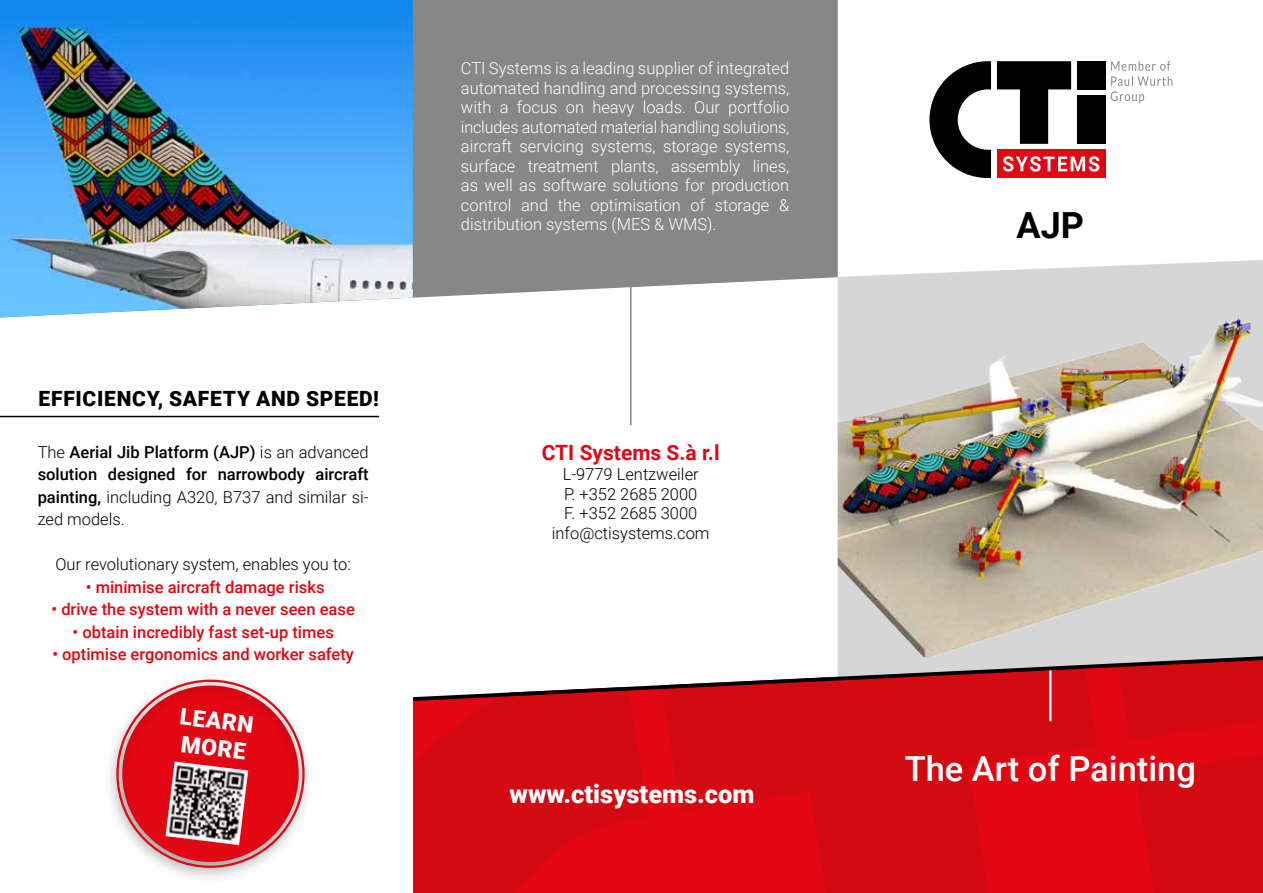
<style>
.page{position:relative;width:1263px;height:893px;background:#fff}
.page>*{position:absolute;margin:0;border:0;box-sizing:border-box;transform-origin:0 0}
.t1{font:700 36px "Roboto";color:#000}
.t2{font:500 34.5px "Roboto";color:#fff}
.t3{font:900 25.5px "Roboto";color:#fff}
.t4{font:900 22.8px/27.5px "Roboto";color:#fff}
.t5{font:900 21px "Roboto";letter-spacing:.035em;color:#000}
.t6{font:700 21px "Roboto";color:#e30613}
.t7{font:300 16.5px/19.5px "Roboto";color:#fff;text-align:justify}
.t8{font:500 16.5px "Roboto";color:#e30613}
.t9{font:500 16.5px/22.5px "Roboto";color:#000;text-align:justify}
.t10{font:300 16.5px/19.8px "Roboto";color:#000;text-align:center}
.s1{font-weight:300}
</style>
<div class="page">
<div style="left:1097px;top:721px;width:166px;height:172px;background:#e30613"></div>
<svg style="left:1105px;top:721px;width:158px;height:20px;background:#dc0712"></svg>
<svg style="left:1135px;top:754px;width:128px;height:139px;background:#d50911"></svg>
<svg style="left:727px;top:721px;width:370px;height:172px;background:#d90811"></svg>
<svg style="left:413px;top:721px;width:314px;height:172px;background:#d80811"></svg>
<svg style="left:890px;top:260px;width:373px;height:15px"></svg>
<div style="left:413px;top:0;width:425px;height:298px;background:#878787"></div>
<div style="left:1077px;top:61px;width:28px;height:28px;background:#000"></div>
<div style="left:1077px;top:95px;width:28px;height:49px;background:#000"></div>
<svg style="left:997px;top:61px;width:74px;height:83px"></svg>
<svg style="left:929px;top:61px;width:62px;height:117px"></svg>
<div style="left:997px;top:150px;width:108px;height:28px;background:#e30613"></div>
<svg style="left:1111px;top:61px;width:61px;height:42px"></svg>
<svg style="left:1003px;top:156px;width:96px;height:16px"></svg>
<hr style="left:630px;top:284px;width:1px;height:141px;background:#878787">
<div style="left:0;top:0;width:413px;height:11px;background:#0f89ee"></div>
<img style="left:0;top:11px;width:413px;height:306px">
<img style="left:838px;top:275px;width:425px;height:381px">
<hr style="left:0;top:416px;width:379px;height:1px;background:#000">
<svg style="left:413px;top:656px;width:850px;height:65px;fill:#d30a11"></svg>
<div style="left:103px;top:673px;width:211px;height:211px;background:#000;opacity:.4"></div>
<p class="t5" style="left:39px;top:384px;width:342px">EFFICIENCY, SAFETY AND SPEED!</p>
<p class="t9" style="left:38px;top:440px;width:332px"><span class="s1">The</span> Aerial Jib Platform (AJP) <span class="s1">is an advanced </span>solution designed for narrowbody aircraft painting, <span class="s1">including A320, B737 and similar si&shy;zed models.</span></p>
<p class="t10" style="left:55px;top:554px;width:297px">Our revolutionary system, enables you to:</p>
<p class="t8" style="left:86px;top:575px;width:240px">• minimise aircraft damage risks</p>
<p class="t8" style="left:51px;top:598px;width:305px">• drive the system with a never seen ease</p>
<p class="t8" style="left:72px;top:620px;width:263px">• obtain incredibly fast set-up times</p>
<p class="t8" style="left:52px;top:643px;width:303px">• optimise ergonomics and worker safety</p>
<h3 class="t4" style="left:182px;top:702px;width:75px;rotate:7deg">LEARN<br>MORE</h3>
<p class="t7" style="left:461px;top:58px;width:330px">CTI Systems is a leading supplier of integrated automated handling and processing systems, with a focus on heavy loads. Our portfolio includes automated material handling solutions, aircraft servicing systems, storage systems, surface treatment plants, assembly lines, as well as software solutions for production control and the optimisation of storage &amp; distribution systems (MES &amp; WMS).</p>
<p class="t6" style="left:542px;top:438px;width:179px">CTI Systems S.à r.l</p>
<p class="t10" style="left:552px;top:463px;width:159px">L-9779 Lentzweiler<br>P. +352 2685 2000<br>F. +352 2685 3000 info@ctisystems.com</p>
<h3 class="t3" style="left:510px;top:776px;width:246px">www.ctisystems.com</h3>
<h1 class="t1" style="left:1016px;top:200px;width:69px">AJP</h1>
<h2 class="t2" style="left:905px;top:745px;width:293px">The Art of Painting</h2>
</div>
